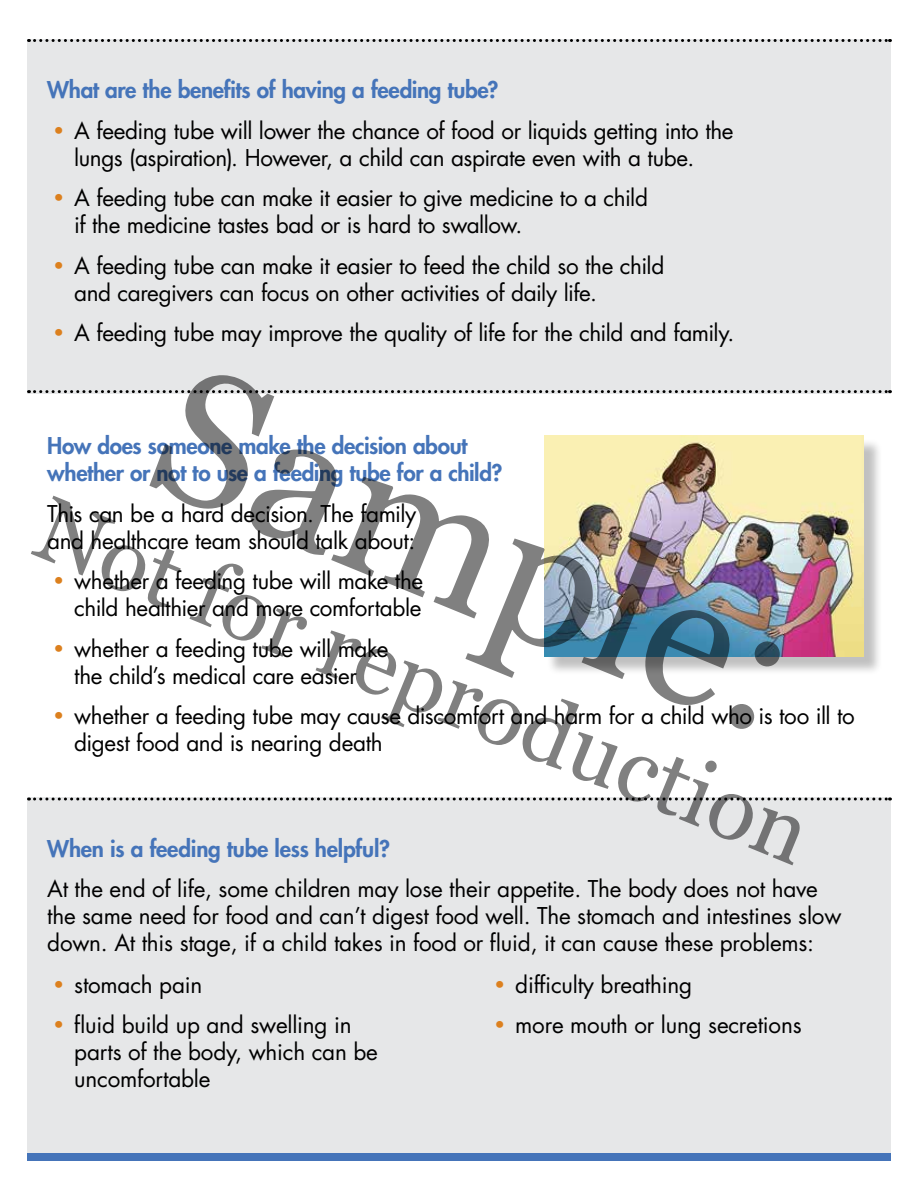
<style>
.page{position:relative;width:918px;height:1188px;background:#fff}
.page>*{position:absolute;margin:0;border:0;box-sizing:border-box;transform-origin:0 0}
.t1{font:187.5px "Georgia";color:#000}
.t2{font:90px "Georgia";color:#000}
.t3{font:22.5px/27px "Futura Std";letter-spacing:-.015em;color:#000}
.t4{font:800 22.5px/27px "Futura Std";letter-spacing:-.015em;color:#4574b9}
.s1{font-family:"Myriad Pro";font-size:33px;color:#dc801e}
</style>
<div class="page">
<div style="left:27px;top:798px;width:864px;height:182px;background:#e6e7e8"></div>
<div style="left:27px;top:39px;width:864px;height:354px;background:#e6e7e8"></div>
<div style="left:547px;top:438px;width:335px;height:237px;background:#000;opacity:.25"></div>
<img style="left:544px;top:436px;width:320px;height:221px">
<svg style="left:35px;top:390px;width:856px;height:3px"></svg>
<div style="left:27px;top:974px;width:864px;height:183px;background:#e6e7e8"></div>
<svg style="left:35px;top:798px;width:856px;height:3px"></svg>
<div style="left:27px;top:1154px;width:864px;height:7px;background:#4574b9"></div>
<svg style="left:35px;top:39px;width:856px;height:3px"></svg>
<p class="t4" style="left:47px;top:76px;width:453px">What are the benefits of having a feeding tube?</p>
<p class="t3" style="left:74px;top:117px;width:661px;text-indent:-20px"><span class="s1">•</span> A feeding tube will lower the chance of food or liquids getting into the lungs (aspiration). However, a child can aspirate even with a tube.</p>
<p class="t3" style="left:74px;top:185px;width:575px;text-indent:-20px"><span class="s1">•</span> A feeding tube can make it easier to give medicine to a child if the medicine tastes bad or is hard to swallow.</p>
<p class="t3" style="left:74px;top:252px;width:592px;text-indent:-20px"><span class="s1">•</span> A feeding tube can make it easier to feed the child so the child and caregivers can focus on other activities of daily life.</p>
<p class="t3" style="left:54px;top:320px;width:682px"><span class="s1">•</span> A feeding tube may improve the quality of life for the child and family.</p>
<h1 class="t1" style="left:206px;top:318px;width:676px;rotate:22deg">Sample:</h1>
<p class="t4" style="left:47px;top:432px;width:457px">How does someone make the decision about whether or not to use a feeding tube for a child?</p>
<p class="t3" style="left:47px;top:500px;width:371px">This can be a hard decision. The family and healthcare team should talk about:</p>
<p class="t3" style="left:54px;top:568px;width:371px;text-align:right"><span class="s1">•</span> whether a feeding tube will make the child healthier and more comfortable</p>
<p class="t3" style="left:54px;top:635px;width:336px;text-align:center"><span class="s1">•</span> whether a feeding tube will make the child’s medical care easier</p>
<p class="t3" style="left:74px;top:703px;width:782px;text-indent:-20px"><span class="s1">•</span> whether a feeding tube may cause discomfort and harm for a child who is too ill to digest food and is nearing death</p>
<h2 class="t2" style="left:60px;top:475px;width:829px;rotate:22deg">Not for reproduction</h2>
<p class="t4" style="left:47px;top:835px;width:344px">When is a feeding tube less helpful?</p>
<p class="t3" style="left:47px;top:876px;width:796px">At the end of life, some children may lose their appetite. The body does not have the same need for food and can’t digest food well. The stomach and intestines slow down. At this stage, if a child takes in food or fluid, it can cause these problems:</p>
<p class="t3" style="left:54px;top:971px;width:150px"><span class="s1">•</span> stomach pain</p>
<p class="t3" style="left:74px;top:1012px;width:305px;text-indent:-20px"><span class="s1">•</span> fluid build up and swelling in parts of the body, which can be uncomfortable</p>
<p class="t3" style="left:495px;top:971px;width:199px"><span class="s1">•</span> difficulty breathing</p>
<p class="t3" style="left:495px;top:1012px;width:308px"><span class="s1">•</span> more mouth or lung secretions</p>
</div>
